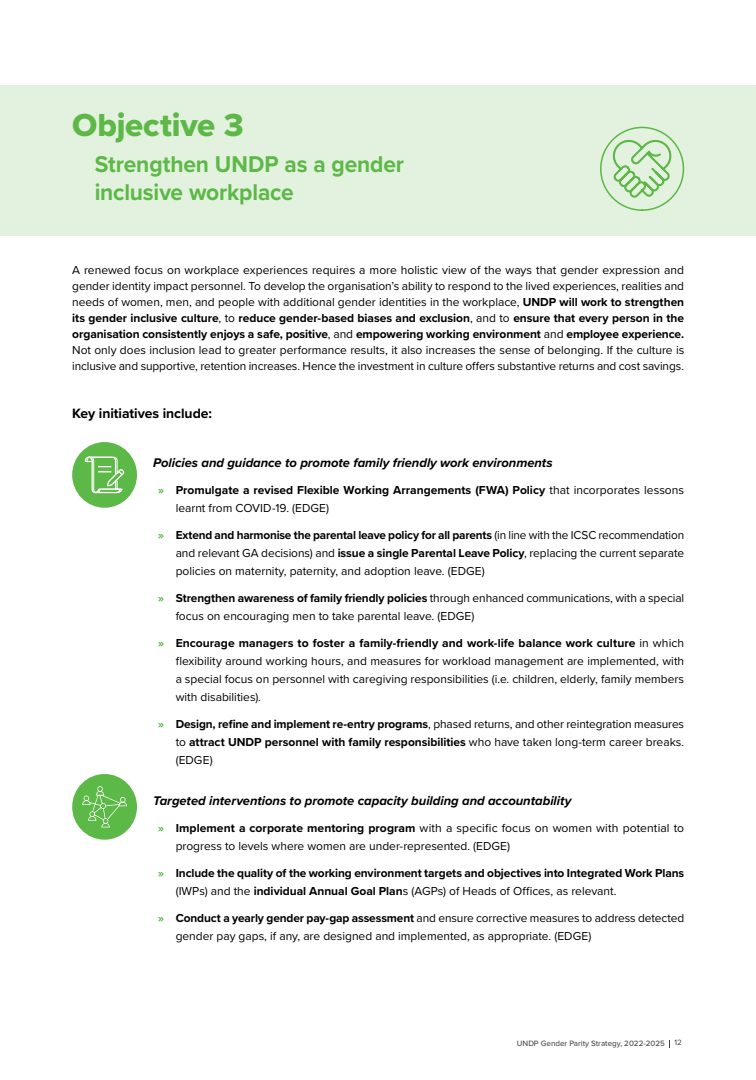
<style>
.page{position:relative;width:756px;height:1080px;background:#fff}
.page>*{position:absolute;margin:0;border:0;box-sizing:border-box;transform-origin:0 0}
.t1{font:33px "Proxima Nova Extrabld";letter-spacing:-.005em;color:#5db847}
.t2{font:700 23.7px/27.6px "Proxima Nova";letter-spacing:-.005em;color:#5db847;scale:.96 1}
.t3{font:700 14px "Proxima Nova";letter-spacing:-.005em;color:#000}
.t4{font:italic 700 13px "Proxima Nova";letter-spacing:-.005em;color:#000}
.t5{font:12px/18px "Proxima Nova";color:#000;text-align:justify}
.t6{font:700 12px/18px "Proxima Nova";letter-spacing:-.005em;color:#000}
.t7{font:500 8px "Proxima Nova";color:#4d4d4d}
.s1{font-weight:700}
.s2{color:#5db847}
.s3{font-weight:400}
.s4{font-weight:700;color:#5db847}
.s5{font-weight:400;color:#3f4242}
</style>
<div class="page">
<div style="left:0;top:85px;width:756px;height:150px;background:#e2f2de"></div>
<div style="left:600px;top:127px;width:84px;height:84px;border:2px solid #5db747;border-radius:50%"></div>
<svg style="left:613px;top:140px;width:61px;height:63px"></svg>
<div style="left:72px;top:442px;width:65px;height:66px;background:#5db947;border-radius:50%"></div>
<svg style="left:84px;top:456px;width:41px;height:38px"></svg>
<div style="left:72px;top:774px;width:65px;height:66px;background:#5db947;border-radius:50%"></div>
<svg style="left:82px;top:786px;width:45px;height:41px"></svg>
<h4 class="t1" style="left:72px;top:100px;width:173px">Objective 3</h4>
<h4 class="t2" style="left:95px;top:150px;width:324px">Strengthen UNDP as a gender inclusive workplace</h4>
<p class="t5" style="left:72px;top:262px;width:614px;line-height:16px">A renewed focus on workplace experiences requires a more holistic view of the ways that gender expression and gender identity impact personnel. To develop the organisation’s ability to respond to the lived experiences, realities and needs of women, men, and people with additional gender identities in the workplace, <span class="s1">UNDP will work to strengthen its gender inclusive culture</span>, to <span class="s1">reduce gender-based biases and exclusion</span>, and to <span class="s1">ensure that every person in the organisation consistently enjoys a safe, positive</span>, and <span class="s1">empowering working environment</span> and <span class="s1">employee experience.<br></span>Not only does inclusion lead to greater performance results, it also increases the sense of belonging. If the culture is inclusive and supportive, retention increases. Hence the investment in culture offers substantive returns and cost savings.</p>
<h5 class="t3" style="left:72px;top:403px;width:141px">Key initiatives include:</h5>
<p class="t4" style="left:153px;top:453px;width:401px">Policies and guidance to promote family friendly work environments</p>
<p class="t6" style="left:176px;top:481px;width:510px;text-indent:-18px"><span class="s2">»</span> Promulgate a revised Flexible Working Arrangements (FWA) Policy <span class="s3">that incorporates lessons learnt from COVID-19. (EDGE)</span></p>
<p class="t5" style="left:176px;top:526px;width:510px;text-indent:-18px"><span class="s4">»</span> <span class="s1">Extend and harmonise the parental leave policy for all parents</span> (in line with the ICSC recommendation and relevant GA decisions) and <span class="s1">issue a single Parental Leave Policy</span>, replacing the current separate policies on maternity, paternity, and adoption leave. (EDGE)</p>
<p class="t5" style="left:176px;top:589px;width:510px;text-indent:-18px"><span class="s4">»</span> <span class="s1">Strengthen awareness of family friendly policies</span> through enhanced communications, with a special focus on encouraging men to take parental leave. (EDGE)</p>
<p class="t5" style="left:176px;top:634px;width:510px;text-indent:-18px"><span class="s4">»</span> <span class="s1">Encourage managers to foster a family-friendly and work-life balance work culture</span> in which flexibility around working hours, and measures for workload management are implemented, with a special focus on personnel with caregiving responsibilities (i.e. children, elderly, family members with disabilities).</p>
<p class="t6" style="left:176px;top:715px;width:510px;text-align:justify;text-indent:-18px"><span class="s2">»</span> Design, refine and implement re-entry programs<span class="s3">, phased returns, and other reintegration measures to</span> attract UNDP personnel with family responsibilities <span class="s3">who have taken long-term career breaks. (EDGE)</span></p>
<p class="t4" style="left:153px;top:791px;width:420px">Targeted interventions to promote capacity building and accountability</p>
<p class="t5" style="left:176px;top:818px;width:510px;text-indent:-18px"><span class="s4">»</span> <span class="s1">Implement a corporate mentoring program</span> with a specific focus on women with potential to progress to levels where women are under-represented. (EDGE)</p>
<p class="t6" style="left:176px;top:863px;width:510px;text-indent:-18px"><span class="s2">»</span> Include the quality of the working environment targets and objectives into Integrated Work Plans <span class="s3">(IWPs) and the</span> individual Annual Goal Plan<span class="s3">s (AGPs) of Heads of Offices, as relevant.</span></p>
<p class="t5" style="left:176px;top:908px;width:510px;text-indent:-18px"><span class="s4">»</span> <span class="s1">Conduct a yearly gender pay-gap assessment</span> and ensure corrective measures to address detected gender pay gaps, if any, are designed and implemented, as appropriate. (EDGE)</p>
<p class="t7" style="left:517px;top:1038px;width:166px">UNDP Gender Parity Strategy, 2022-2025 <span class="s5">12</span></p>
</div>
